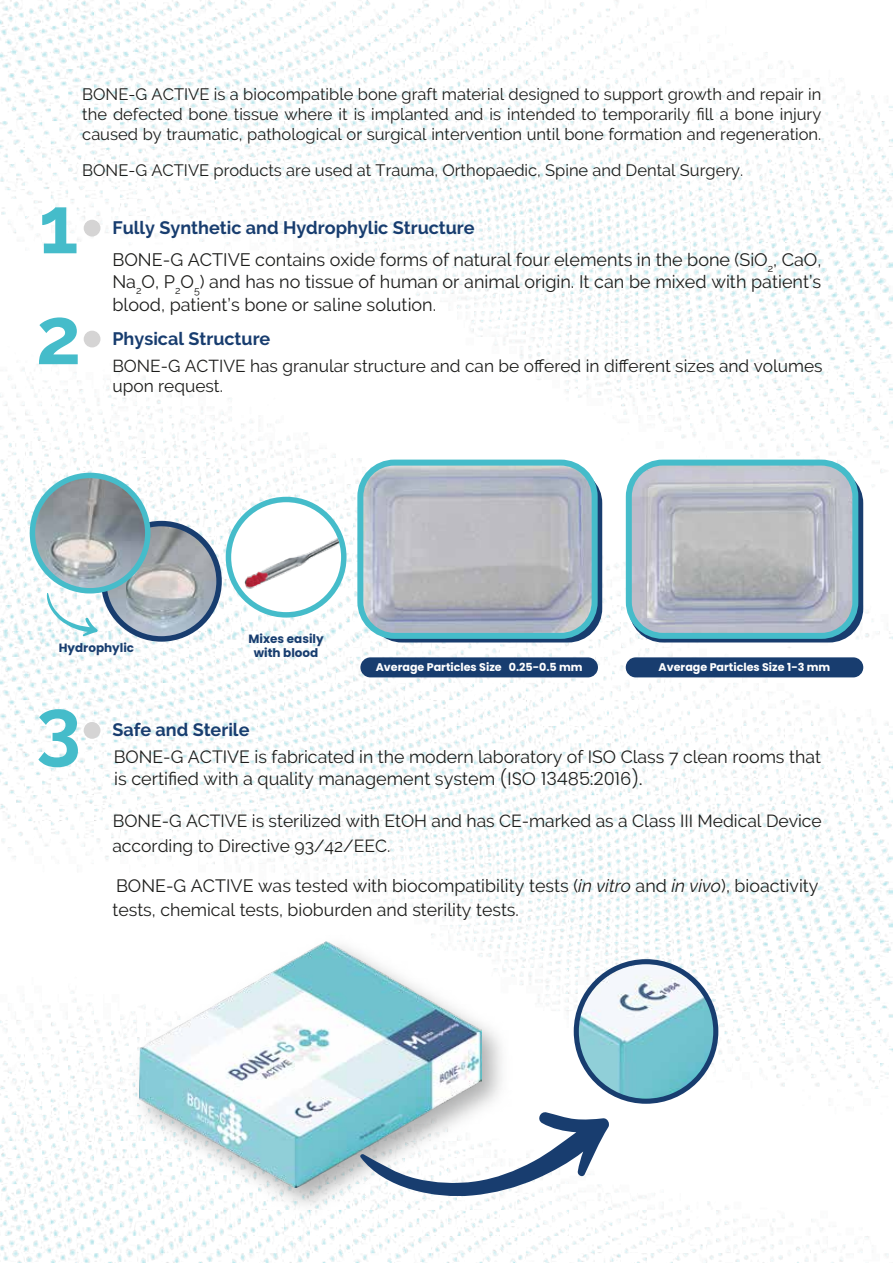
<style>
.page{position:relative;width:893px;height:1263px;background:#fff}
.page>*{position:absolute;margin:0;border:0;box-sizing:border-box;transform-origin:0 0}
.t1{font:700 80.4px/110.9px "Raleway";color:#45bcca}
.t2{font:18px/21.6px "Raleway";color:#1d1d1b}
.t3{font:700 18px "Raleway";color:#183d6f}
.t4{font:17.85px "Raleway";color:#1d1d1b}
.t5{font:17.7px "Raleway";color:#1d1d1b}
.t6{font:17.55px "Raleway";color:#1d1d1b}
.t7{font:17.25px/20.7px "Raleway";color:#1d1d1b}
.t8{font:16.5px/19.8px "Raleway";color:#1d1d1b;text-align:justify}
.t9{font:700 12px/14.4px "Poppins";color:#183d6f;text-align:center}
.t10{font:700 11.1px "Poppins";color:#fff}
.s1{font-family:"Poppins";font-weight:300}
.s2{font-style:italic}
</style>
<div class="page">
<img style="left:0;top:0;width:893px;height:1263px">
<div style="left:84px;top:220px;width:16px;height:16px;background:#d5d4d4;border-radius:50%"></div>
<div style="left:84px;top:331px;width:16px;height:16px;background:#d5d4d4;border-radius:50%"></div>
<div style="left:84px;top:722px;width:16px;height:17px;background:#d5d4d4;border-radius:50%"></div>
<img style="left:124px;top:926px;width:394px;height:297px">
<img style="left:140px;top:941px;width:341px;height:246px">
<svg style="left:359px;top:1111px;width:251px;height:88px"></svg>
<div style="left:574px;top:959px;width:144px;height:145px;background:#183d6f;border-radius:50%"></div>
<img style="left:579px;top:964px;width:134px;height:135px;border-radius:67px">
<div style="left:629px;top:469px;width:234px;height:173px;background:#183d6f;border-radius:34px"></div>
<img style="left:628px;top:463px;width:229px;height:173px">
<div style="left:626px;top:460px;width:232px;height:179px;border:6px solid #45bcca;border-radius:34px"></div>
<div style="left:626px;top:657px;width:237px;height:20px;background:#183d6f;border-radius:10px"></div>
<div style="left:360px;top:657px;width:238px;height:20px;background:#183d6f;border-radius:10px"></div>
<div style="left:368px;top:469px;width:234px;height:173px;background:#183d6f;border-radius:34px"></div>
<img style="left:360px;top:463px;width:235px;height:173px">
<div style="left:357px;top:460px;width:241px;height:179px;border:6px solid #45bcca;border-radius:34px"></div>
<svg style="left:46px;top:593px;width:52px;height:44px"></svg>
<svg style="left:226px;top:497px;width:121px;height:121px;background:#51c0cd"></svg>
<img style="left:231px;top:502px;width:110px;height:110px;border-radius:55px">
<svg style="left:101px;top:521px;width:121px;height:121px;background:#274978"></svg>
<img style="left:106px;top:526px;width:110px;height:110px;border-radius:55px">
<div style="left:30px;top:473px;width:121px;height:120px;background:#45bcca;border-radius:50%"></div>
<img style="left:35px;top:478px;width:110px;height:110px;border-radius:55px">
<p class="t8" style="left:82px;top:84px;width:741px">BONE-G ACTIVE is a biocompatible bone graft material designed to support growth and repair in the defected bone tissue where it is implanted and is intended to temporarily fill a bone injury caused by traumatic, pathological or surgical intervention until bone formation and regeneration.</p>
<p class="t8" style="left:82px;top:160px;width:662px">BONE-G ACTIVE products are used at Trauma, Orthopaedic, Spine and Dental Surgery.</p>
<h1 class="t1" style="left:36px;top:170px;width:47px">1<br>2</h1>
<p class="t3" style="left:112px;top:217px;width:364px">Fully Synthetic and Hydrophylic Structure</p>
<p class="t2" style="left:112px;top:249px;width:710px">BONE-G ACTIVE contains oxide forms of natural four elements in the bone (SiO<sub>2</sub>, CaO,<br>Na<sub>2</sub>O, P<sub>2</sub>O<sub>5</sub>) and has no tissue of human or animal origin. It can be mixed with patient’s</p>
<p class="t2" style="left:112px;top:294px;width:325px">blood, patient’s bone or saline solution.</p>
<p class="t3" style="left:112px;top:328px;width:160px">Physical Structure</p>
<p class="t7" style="left:112px;top:355px;width:712px">BONE-G ACTIVE has granular structure and can be offered in different sizes and volumes upon request.</p>
<p class="t9" style="left:59px;top:641px;width:77px">Hydrophylic</p>
<p class="t9" style="left:249px;top:631px;width:77px">Mixes easily with blood</p>
<p class="t10" style="left:376px;top:661px;width:209px">Average Particles Size 0.25-0.5 mm</p>
<p class="t10" style="left:659px;top:661px;width:173px">Average Particles Size 1-3 mm</p>
<h1 class="t1" style="left:36px;top:672px;width:46px">3</h1>
<p class="t3" style="left:112px;top:719px;width:139px">Safe and Sterile</p>
<p class="t5" style="left:114px;top:746px;width:709px">BONE-G ACTIVE is fabricated in the modern laboratory of ISO Class 7 clean rooms that</p>
<p class="t2" style="left:114px;top:767px;width:530px">is certified with a quality management system <span class="s1">(ISO 13485:2016).</span></p>
<p class="t6" style="left:113px;top:811px;width:710px">BONE-G ACTIVE is sterilized with EtOH and has CE-marked as a Class III Medical Device</p>
<p class="t6" style="left:112px;top:836px;width:279px">according to Directive 93/42/EEC.</p>
<p class="t4" style="left:116px;top:875px;width:704px">BONE-G ACTIVE was tested with biocompatibility tests (<span class="s2">in vitro</span> and <span class="s2">in vivo</span>), bioactivity</p>
<p class="t5" style="left:112px;top:899px;width:408px">tests, chemical tests, bioburden and sterility tests.</p>
</div>
